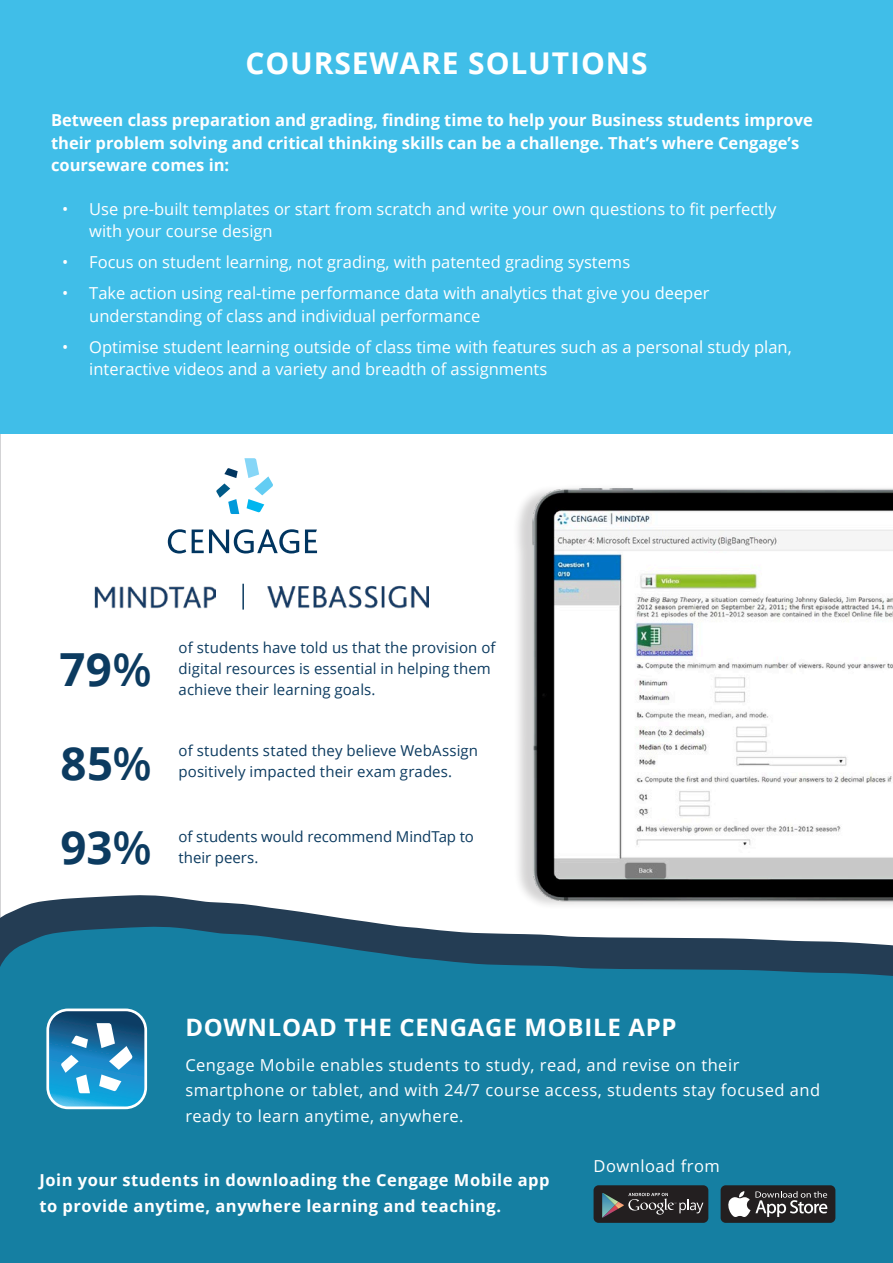
<style>
.page{position:relative;width:893px;height:1263px;background:#fff}
.page>*{position:absolute;margin:0;border:0;box-sizing:border-box;transform-origin:0 0}
.t1{font:700 45.6px "Open Sans";color:#0c3b60}
.t2{font:700 30px "Open Sans";letter-spacing:.03em;color:#fff}
.t3{font:700 24px "Open Sans";letter-spacing:.03em;color:#fff}
.t4{font:16.5px/22.5px "Open Sans";color:#fff}
.t5{font:700 16.5px/22.5px "Open Sans";color:#fff}
.t6{font:16.5px/25.5px "Open Sans";letter-spacing:.03em;color:#fff}
.t7{font:700 16.5px/25.5px "Open Sans";letter-spacing:.03em;color:#fff}
.t8{font:15px/21px "Open Sans";letter-spacing:.005em;color:#0c3b60}
.s1{font-weight:600}
</style>
<div class="page">
<img style="left:517px;top:488px;width:376px;height:407px">
<div style="left:0;top:0;width:893px;height:434px;background:#40bee8"></div>
<svg style="left:0;top:895px;width:893px;height:31px"></svg>
<svg style="left:0;top:926px;width:893px;height:337px;background:#1a7c9e"></svg>
<svg style="left:48px;top:1010px;width:98px;height:98px;background:#3b90bc"></svg>
<div style="left:46px;top:1008px;width:101px;height:101px;border:3px solid #fff;border-radius:20px"></div>
<div style="left:594px;top:1185px;width:114px;height:38px;background:#231f20;border-radius:5px"></div>
<svg style="left:602px;top:1193px;width:101px;height:25px"></svg>
<div style="left:721px;top:1185px;width:114px;height:38px;background:#231f20;border-radius:5px"></div>
<svg style="left:728px;top:1191px;width:99px;height:26px"></svg>
<img style="left:267px;top:585px;width:161px;height:24px">
<svg style="left:216px;top:458px;width:57px;height:56px"></svg>
<svg style="left:168px;top:529px;width:18px;height:24px"></svg>
<svg style="left:192px;top:529px;width:107px;height:24px"></svg>
<svg style="left:305px;top:529px;width:12px;height:24px"></svg>
<img style="left:94px;top:586px;width:121px;height:23px">
<hr style="left:242px;top:584px;width:2px;height:26px;background:#0c3b60">
<p class="t2" style="left:245px;top:42px;width:404px">COURSEWARE SOLUTIONS</p>
<p class="t5" style="left:51px;top:109px;width:763px">Between class preparation and grading, finding time to help your Business students improve their problem solving and critical thinking skills can be a challenge. That’s where Cengage’s courseware comes in:</p>
<p class="t4" style="left:89px;top:197px;width:689px;text-indent:-27px">• Use pre-built templates or start from scratch and write your own questions to fit perfectly with your course design</p>
<p class="t4" style="left:62px;top:250px;width:569px">• Focus on student learning, not grading, with patented grading systems</p>
<p class="t4" style="left:89px;top:281px;width:622px;text-indent:-27px">• Take action using real-time performance data with analytics that give you deeper understanding of class and individual performance</p>
<p class="t4" style="left:89px;top:335px;width:704px;text-indent:-27px">• Optimise student learning outside of class time with features such as a personal study plan, interactive videos and a variety and breadth of assignments</p>
<p class="t1" style="left:59px;top:637px;width:94px">79<span class="s1">%</span></p>
<p class="t1" style="left:61px;top:731px;width:93px">85<span class="s1">%</span></p>
<p class="t8" style="left:179px;top:637px;width:318px">of students have told us that the provision of digital resources is essential in helping them</p>
<p class="t8" style="left:179px;top:679px;width:198px">achieve their learning goals.</p>
<p class="t8" style="left:179px;top:740px;width:301px">of students stated they believe WebAssign</p>
<p class="t8" style="left:179px;top:761px;width:275px">positively impacted their exam grades.</p>
<p class="t1" style="left:61px;top:815px;width:93px">93<span class="s1">%</span></p>
<p class="t8" style="left:179px;top:825px;width:297px">of students would recommend MindTap to their peers.</p>
<p class="t3" style="left:185px;top:1010px;width:493px">DOWNLOAD THE CENGAGE MOBILE APP</p>
<p class="t6" style="left:185px;top:1051px;width:636px">Cengage Mobile enables students to study, read, and revise on their smartphone or tablet, and with 24/7 course access, students stay focused and ready to learn anytime, anywhere.</p>
<p class="t7" style="left:39px;top:1167px;width:512px">Join your students in downloading the Cengage Mobile app to provide anytime, anywhere learning and teaching.</p>
<p class="t6" style="left:594px;top:1152px;width:128px">Download from</p>
</div>
